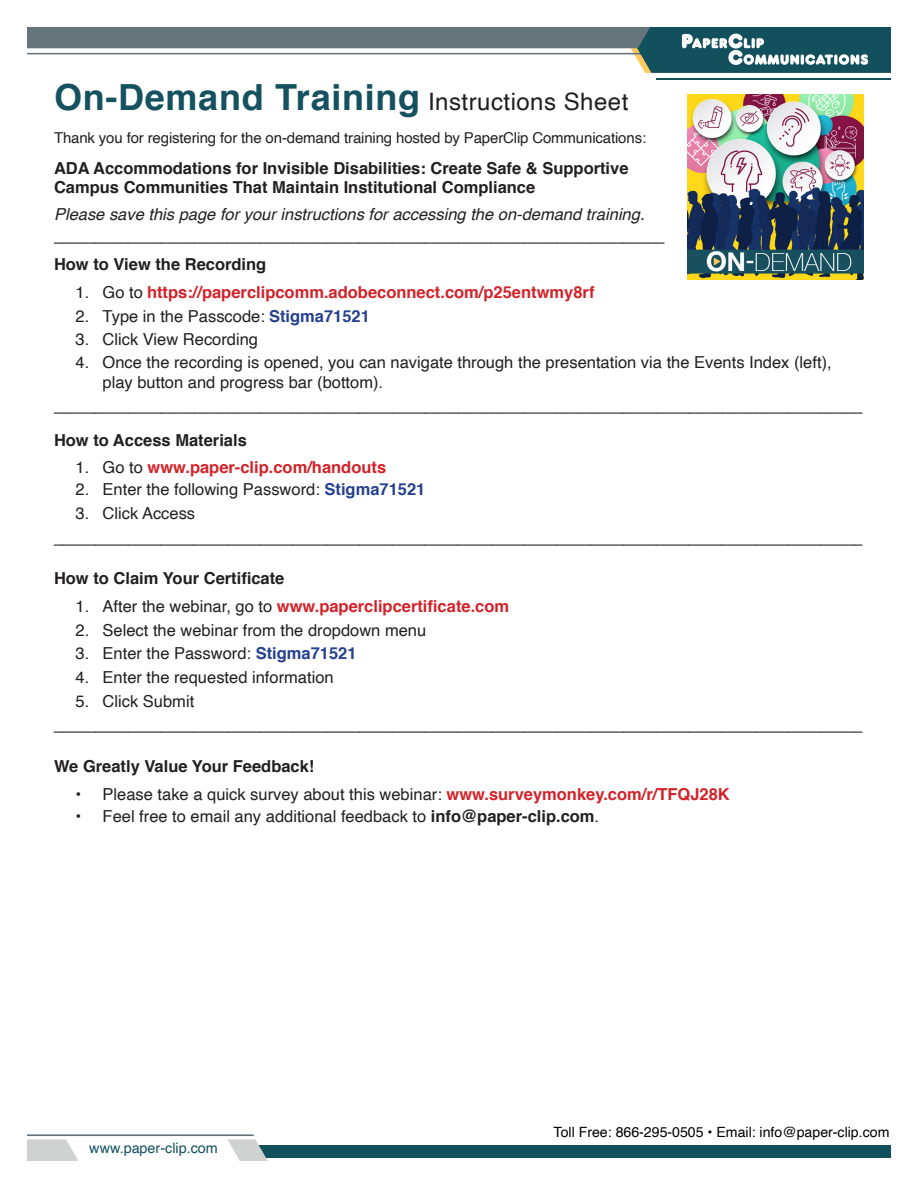
<style>
.page{position:relative;width:918px;height:1188px;background:#fff}
.page>*{position:absolute;margin:0;border:0;box-sizing:border-box;transform-origin:0 0}
.t1{font:700 36px "Helvetica";letter-spacing:.02em;color:#16515f}
.t2{font:16.5px/19.8px "Helvetica";color:#231f20}
.t3{font:700 16.5px "Times New Roman";color:#231f20}
.t4{font:700 16.5px/19.8px "Helvetica";color:#231f20}
.t5{font:700 16.5px "Helvetica";color:#d2232a}
.t6{font:italic 16.5px "Helvetica";color:#231f20}
.t7{font:15px "Helvetica";letter-spacing:-.01em;color:#231f20}
.t8{font:14.4px "Helvetica";color:#12505e}
.t9{font:14.1px "Helvetica";color:#000}
.s1{font-weight:400;font-size:24px;color:#231f20}
.s2{font-weight:400;color:#231f20}
.s3{font-weight:700;color:#25408f}
.s4{font-weight:700;color:#d2232a}
.s5{font-weight:700}
</style>
<div class="page">
<div style="left:28px;top:1145px;width:863px;height:13px;background:#12505e"></div>
<svg style="left:27px;top:1134px;width:241px;height:27px"></svg>
<hr style="left:656px;top:78px;width:250px;height:2px;background:#12505e">
<svg style="left:27px;top:27px;width:864px;height:46px"></svg>
<div style="left:891px;top:0;width:27px;height:1188px;background:#fff"></div>
<img style="left:687px;top:94px;width:177px;height:186px">
<p class="t1" style="left:54px;top:69px;width:576px">On-Demand Training <span class="s1">Instructions Sheet</span></p>
<p class="t7" style="left:54px;top:126px;width:594px">Thank you for registering for the on-demand training hosted by PaperClip Communications:</p>
<p class="t4" style="left:54px;top:158px;width:576px">ADA Accommodations for Invisible Disabilities: Create Safe &amp; Supportive<br>Campus Communities That Maintain Institutional Compliance</p>
<p class="t6" style="left:54px;top:201px;width:592px">Please save this page for your instructions for accessing the on-demand training.</p>
<p class="t3" style="left:54px;top:223px;width:612px">__________________________________________________________________________</p>
<p class="t4" style="left:54px;top:255px;width:214px">How to View the Recording</p>
<p class="t5" style="left:76px;top:279px;width:520px"><span class="s2">1. Go to</span> https://paperclipcomm.adobeconnect.com/p25entwmy8rf</p>
<p class="t2" style="left:76px;top:307px;width:296px">2. Type in the Passcode: <span class="s3">Stigma71521</span></p>
<p class="t2" style="left:76px;top:330px;width:184px">3. Click View Recording</p>
<p class="t2" style="left:103px;top:353px;width:731px;text-indent:-27px">4. Once the recording is opened, you can navigate through the presentation via the Events Index (left), play button and progress bar (bottom).</p>
<p class="t3" style="left:54px;top:393px;width:810px">__________________________________________________________________________________________________</p>
<p class="t4" style="left:54px;top:431px;width:194px">How to Access Materials</p>
<p class="t5" style="left:76px;top:454px;width:312px"><span class="s2">1. Go to</span> www.paper-clip.com/handouts</p>
<p class="t2" style="left:76px;top:480px;width:351px">2. Enter the following Password: <span class="s3">Stigma71521</span></p>
<p class="t2" style="left:76px;top:504px;width:121px">3. Click Access</p>
<p class="t3" style="left:54px;top:525px;width:810px">__________________________________________________________________________________________________</p>
<p class="t4" style="left:54px;top:569px;width:232px">How to Claim Your Certificate</p>
<p class="t5" style="left:76px;top:593px;width:435px"><span class="s2">1. After the webinar, go to</span> www.paperclipcertificate.com</p>
<p class="t2" style="left:76px;top:621px;width:352px">2. Select the webinar from the dropdown menu</p>
<p class="t2" style="left:76px;top:644px;width:283px">3. Enter the Password: <span class="s3">Stigma71521</span></p>
<p class="t2" style="left:76px;top:668px;width:260px">4. Enter the requested information</p>
<p class="t2" style="left:76px;top:692px;width:120px">5. Click Submit</p>
<p class="t3" style="left:54px;top:712px;width:810px">__________________________________________________________________________________________________</p>
<p class="t4" style="left:54px;top:757px;width:262px">We Greatly Value Your Feedback!</p>
<p class="t2" style="left:76px;top:785px;width:656px">• Please take a quick survey about this webinar: <span class="s4">www.surveymonkey.com/r/TFQJ28K</span></p>
<p class="t2" style="left:76px;top:807px;width:525px">• Feel free to email any additional feedback to <span class="s5">info@paper-clip.com</span>.</p>
<p class="t8" style="left:89px;top:1137px;width:130px">www.paper-clip.com</p>
<p class="t9" style="left:554px;top:1121px;width:337px">Toll Free: 866-295-0505 • Email: info@paper-clip.com</p>
</div>
